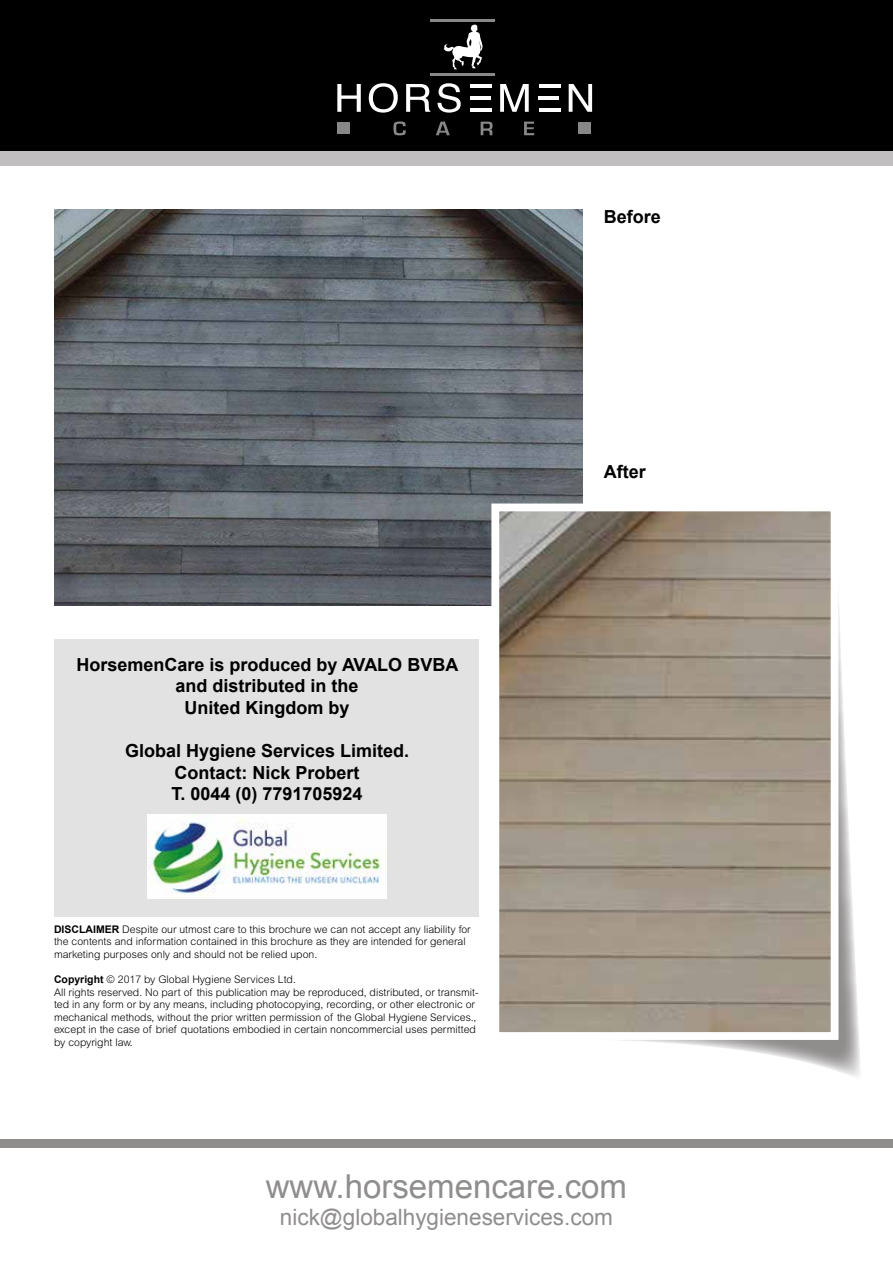
<style>
.page{position:relative;width:893px;height:1263px;background:#fff}
.page>*{position:absolute;margin:0;border:0;box-sizing:border-box;transform-origin:0 0}
.t1{font:33px "Arial";color:#908d8d}
.t2{font:22.5px "Arial";color:#908d8d}
.t3{font:700 18px/21.6px "Arial";color:#000;text-align:center}
.t4{font:300 10.5px/12.6px "Arial";color:#000}
.s1{font-weight:700}
</style>
<div class="page">
<svg style="left:622px;top:605px;width:238px;height:472px"></svg>
<div style="left:0;top:0;width:893px;height:151px;background:#000"></div>
<div style="left:0;top:151px;width:893px;height:15px;background:#c0bebe"></div>
<div style="left:0;top:1140px;width:893px;height:8px;background:#908d8d"></div>
<hr style="left:430px;top:19px;width:65px;height:2px;background:#878887">
<hr style="left:430px;top:73px;width:65px;height:2px;background:#878887">
<div style="left:337px;top:122px;width:13px;height:12px;background:#878887"></div>
<div style="left:578px;top:122px;width:13px;height:12px;background:#878887"></div>
<svg style="left:337px;top:84px;width:24px;height:28px"></svg>
<svg style="left:369px;top:83px;width:29px;height:30px"></svg>
<svg style="left:406px;top:84px;width:24px;height:28px"></svg>
<svg style="left:437px;top:83px;width:24px;height:30px"></svg>
<svg style="left:500px;top:84px;width:29px;height:28px"></svg>
<svg style="left:569px;top:84px;width:23px;height:28px"></svg>
<hr style="left:470px;top:84px;width:21px;height:3px;background:#fff">
<hr style="left:470px;top:108px;width:21px;height:4px;background:#fff">
<hr style="left:470px;top:96px;width:20px;height:3px;background:#fff">
<hr style="left:539px;top:84px;width:21px;height:3px;background:#fff">
<hr style="left:539px;top:108px;width:21px;height:4px;background:#fff">
<hr style="left:539px;top:96px;width:20px;height:3px;background:#fff">
<svg style="left:393px;top:121px;width:13px;height:14px"></svg>
<svg style="left:436px;top:122px;width:14px;height:13px"></svg>
<svg style="left:481px;top:122px;width:12px;height:13px"></svg>
<svg style="left:524px;top:122px;width:10px;height:13px"></svg>
<svg style="left:443px;top:25px;width:40px;height:44px"></svg>
<img style="left:54px;top:210px;width:528px;height:396px">
<img style="left:500px;top:512px;width:329px;height:519px">
<div style="left:491px;top:503px;width:347px;height:537px;border:8px solid #fff"></div>
<div style="left:54px;top:639px;width:425px;height:278px;background:#e3e2e2"></div>
<img style="left:147px;top:815px;width:240px;height:84px">
<h3 class="t3" style="left:604px;top:206px;width:59px">Before</h3>
<h3 class="t3" style="left:77px;top:654px;width:383px">HorsemenCare is produced by AVALO BVBA and distributed in the<br>United Kingdom by</h3>
<h3 class="t3" style="left:125px;top:740px;width:286px">Global Hygiene Services Limited.<br>Contact: Nick Probert<br>T. 0044 (0) 7791705924</h3>
<p class="t4" style="left:54px;top:922px;width:418px"><span class="s1">DISCLAIMER</span> Despite our utmost care to this brochure we can not accept any liability for the contents and information contained in this brochure as they are intended for general marketing purposes only and should not be relied upon.</p>
<p class="t4" style="left:54px;top:973px;width:426px"><span class="s1">Copyright</span> © 2017 by Global Hygiene Services Ltd.<br>All rights reserved. No part of this publication may be reproduced, distributed, or transmit&shy;ted in any form or by any means, including photocopying, recording, or other electronic or mechanical methods, without the prior written permission of the Global Hygiene Services., except in the case of brief quotations embodied in certain noncommercial uses permitted by copyright law.</p>
<h3 class="t3" style="left:604px;top:461px;width:43px">After</h3>
<h1 class="t1" style="left:266px;top:1167px;width:363px">www.horsemencare.com</h1>
<h2 class="t2" style="left:280px;top:1204px;width:334px">nick@globalhygieneservices.com</h2>
</div>
